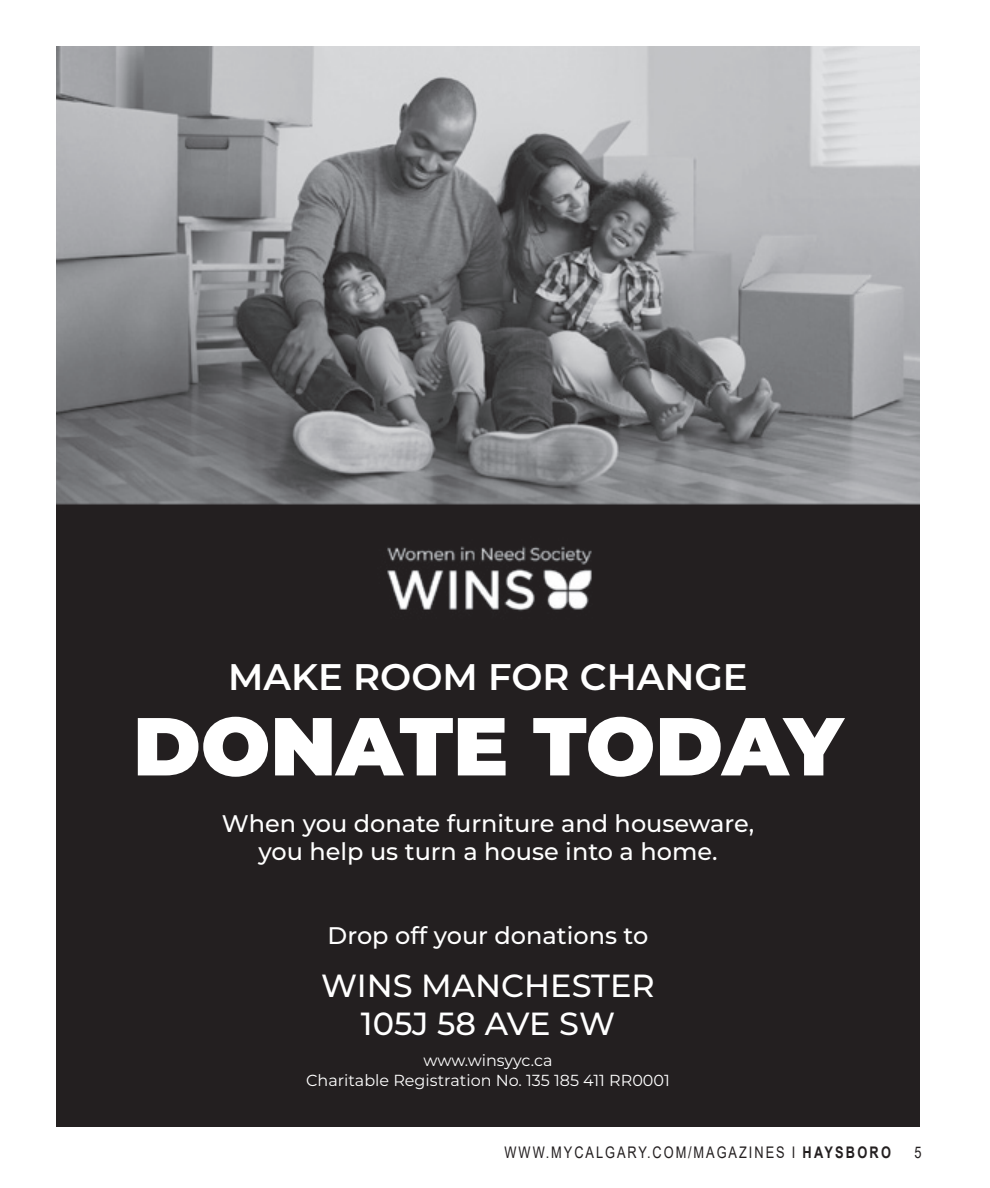
<style>
.page{position:relative;width:990px;height:1188px;background:#fff}
.page>*{position:absolute;margin:0;border:0;box-sizing:border-box;transform-origin:0 0}
.t1{font:900 82px "Montserrat";color:#fff}
.t2{font:600 37px "Montserrat";color:#fff}
.t3{font:500 32px/38.4px "Montserrat";color:#fff;text-align:center}
.t4{font:500 24px/28.8px "Montserrat";color:#fff;text-align:center}
.t5{font:16px/19.2px "Montserrat";color:#fff;text-align:center}
.t6{font:16px "Arial";letter-spacing:.155em;color:#231f20;scale:.8 1}
.s1{font-weight:700}
</style>
<div class="page">
<img style="left:56px;top:47px;width:864px;height:1080px">
<p class="t2" style="left:228px;top:650px;width:521px">MAKE ROOM FOR CHANGE</p>
<p class="t1" style="left:133px;top:685px;width:711px">DONATE TODAY</p>
<p class="t4" style="left:222px;top:808px;width:534px">When you donate furniture and houseware, you help us turn a house into a home.</p>
<p class="t4" style="left:328px;top:920px;width:322px">Drop off your donations to</p>
<p class="t3" style="left:321px;top:965px;width:335px">WINS MANCHESTER<br>105J 58 AVE SW</p>
<p class="t5" style="left:306px;top:1051px;width:365px">www.winsyyc.ca<br>Charitable Registration No. 135 185 411 RR0001</p>
<p class="t6" style="left:505px;top:1141px;width:485px">WWW.MYCALGARY.COM/MAGAZINES I <span class="s1">HAYSBORO</span></p>
<p class="t6" style="left:914px;top:1141px;width:10px">5</p>
</div>
